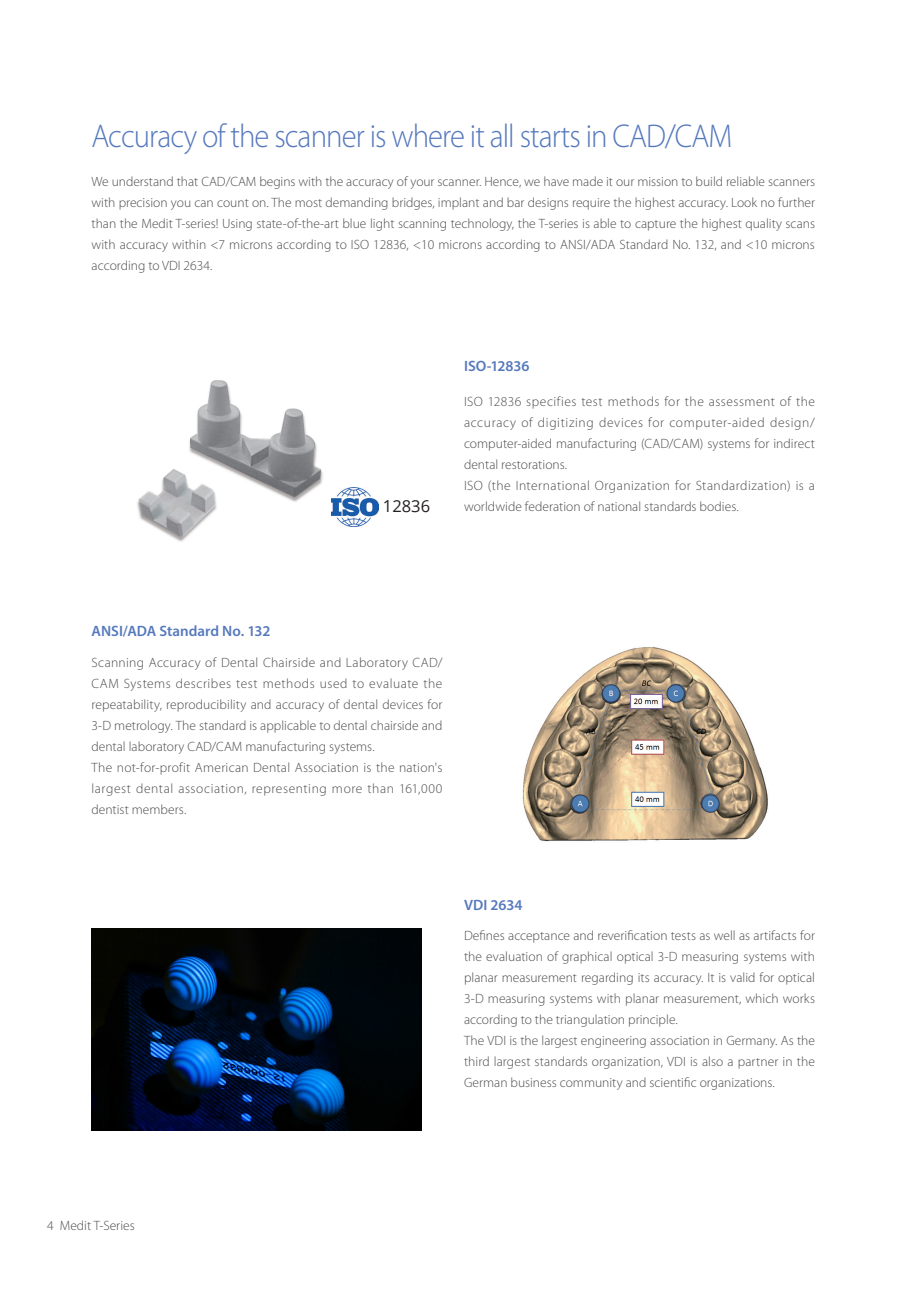
<style>
.page{position:relative;width:919px;height:1289px;background:#fff}
.page>*{position:absolute;margin:0;border:0;box-sizing:border-box;transform-origin:0 0}
.t1{font:300 33px "Myriad Pro";letter-spacing:-.03em;color:#5679bd;scale:.93 1}
.t2{font:16.5px "Open Sans";color:#231f20}
.t3{font:600 15px "Myriad Pro";color:#5679bd}
.t4{font:300 13.5px/21px "Myriad Pro";letter-spacing:.005em;color:#4b4c4d}
.t5{font:300 13.5px/21px "Myriad Pro";letter-spacing:.03em;color:#4b4c4d}
</style>
<div class="page">
<img style="left:137px;top:380px;width:224px;height:162px">
<img style="left:92px;top:928px;width:329px;height:202px">
<img style="left:522px;top:647px;width:246px;height:195px">
<img style="left:331px;top:487px;width:47px;height:39px">
<p class="t1" style="left:91px;top:116px;width:690px">Accuracy of the scanner is where it all starts in CAD/CAM</p>
<p class="t4" style="left:91px;top:170px;width:725px;text-align:justify">We understand that CAD/CAM begins with the accuracy of your scanner. Hence, we have made it our mission to build reliable scanners with precision you can count on. The most demanding bridges, implant and bar designs require the highest accuracy. Look no further than the Medit T-series! Using state-of-the-art blue light scanning technology, the T-series is able to capture the highest quality scans with accuracy within &lt;7 microns according to ISO 12836, &lt;10 microns according to ANSI/ADA Standard No. 132, and &lt;10 microns according to VDI 2634.</p>
<p class="t2" style="left:383px;top:494px;width:49px">12836</p>
<p class="t3" style="left:464px;top:356px;width:67px">ISO-12836</p>
<p class="t5" style="left:464px;top:391px;width:352px">ISO 12836 specifies test methods for the assessment of the accuracy of digitizing devices for computer-aided design/ computer-aided manufacturing (CAD/CAM) systems for indirect dental restorations.<br>ISO (the International Organization for Standardization) is a worldwide federation of national standards bodies.</p>
<p class="t3" style="left:91px;top:621px;width:180px">ANSI/ADA Standard No. 132</p>
<p class="t4" style="left:91px;top:651px;width:352px">Scanning Accuracy of Dental Chairside and Laboratory CAD/ CAM Systems describes test methods used to evaluate the repeatability, reproducibility and accuracy of dental devices for 3-D metrology. The standard is applicable to dental chairside and dental laboratory CAD/CAM manufacturing systems.<br>The not-for-profit American Dental Association is the nation's largest dental association, representing more than 161,000 dentist members.</p>
<p class="t3" style="left:464px;top:895px;width:60px">VDI 2634</p>
<p class="t4" style="left:464px;top:924px;width:352px">Defines acceptance and reverification tests as well as artifacts for the evaluation of graphical optical 3-D measuring systems with planar measurement regarding its accuracy. It is valid for optical 3-D measuring systems with planar measurement, which works according to the triangulation principle.<br>The VDI is the largest engineering association in Germany. As the third largest standards organization, VDI is also a partner in the German business community and scientific organizations.</p>
<p class="t4" style="left:47px;top:1214px;width:89px">4 Medit T-Series</p>
</div>
